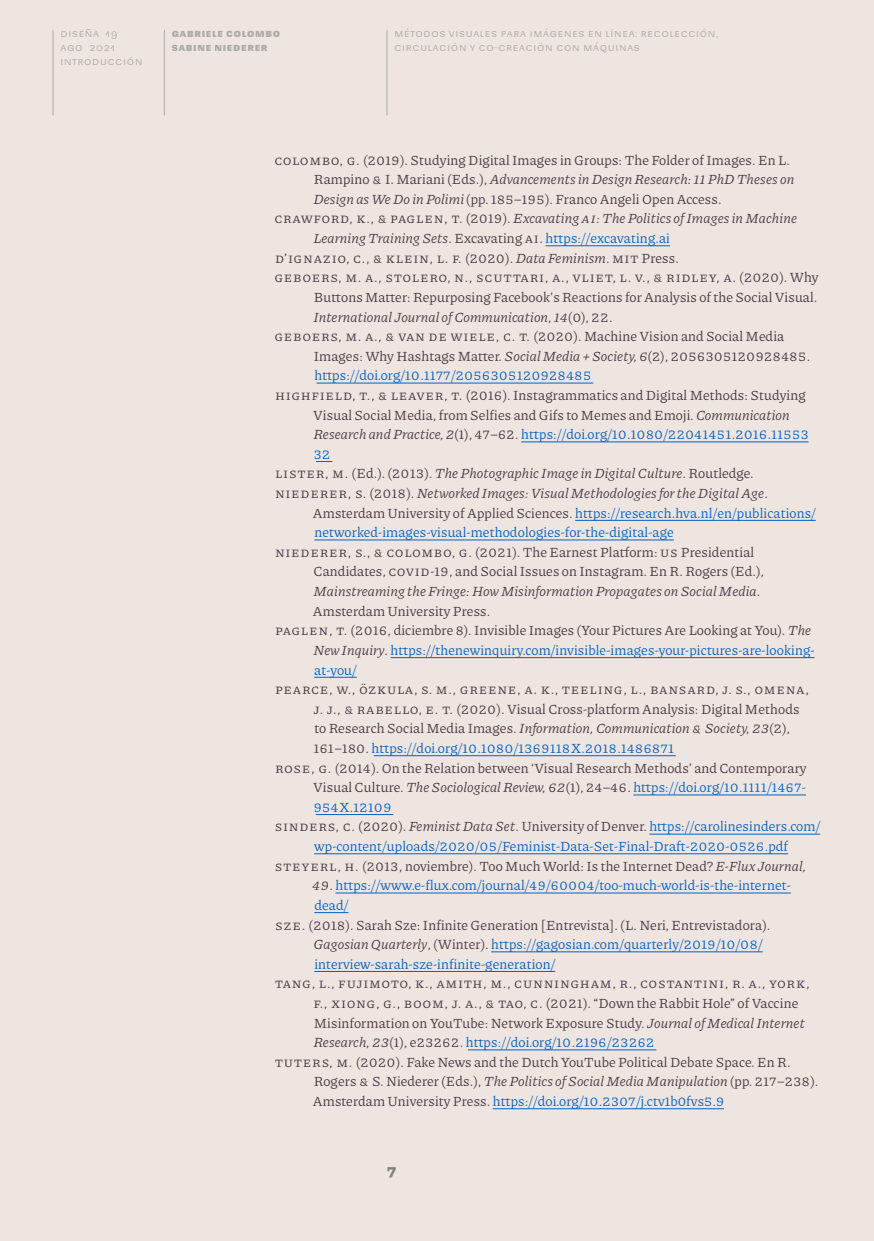
<style>
.page{position:relative;width:874px;height:1241px;background:#fff}
.page>*{position:absolute;margin:0;border:0;box-sizing:border-box;transform-origin:0 0}
.Referencias{font:14px/19.6px "Piazzolla";letter-spacing:.01em;color:#4b3844}
.Referencias-2{font:14px/19.6px "Piazzolla";letter-spacing:.01em;color:#0563c1}
.Referencias-3{font:italic 14px/19.6px "Piazzolla";letter-spacing:.01em;color:#4b3844}
.Referencias-4{font:14px "Piazzolla";letter-spacing:.05em;color:#4b3844}
.t1{font:700 14px "Sudamerican Grotesk";color:#828282}
.t2{font:10.5px/14px "Sudamerican Grotesk";letter-spacing:.07em;color:#ababab}
.t3{font:700 10.5px/14px "Sudamerican Grotesk";letter-spacing:.07em;color:#ababab}
.s1{font-style:italic}
.s2{font-style:normal}
.s3{font-style:normal;color:#0563c1}
.s4{color:#0563c1}
.s5{color:#4b3844}
.s6{font-style:italic;color:#4b3844}
</style>
<div class="page">
<div style="left:0;top:0;width:873px;height:1240px;background:#eee5e1"></div>
<hr style="left:52px;top:30px;width:1px;height:85px;background:#ababab">
<hr style="left:164px;top:30px;width:1px;height:85px;background:#ababab">
<hr style="left:386px;top:30px;width:1px;height:85px;background:#ababab">
<hr style="left:545px;top:245px;width:124px;height:1px;background:#0563c1">
<hr style="left:316px;top:383px;width:277px;height:1px;background:#0563c1">
<hr style="left:521px;top:441px;width:287px;height:1px;background:#0563c1">
<svg style="left:316px;top:461px;width:16px;height:1px"></svg>
<hr style="left:575px;top:520px;width:240px;height:1px;background:#0563c1">
<hr style="left:314px;top:539px;width:359px;height:1px;background:#0563c1">
<hr style="left:390px;top:657px;width:424px;height:1px;background:#0563c1">
<hr style="left:314px;top:677px;width:42px;height:1px;background:#0563c1">
<hr style="left:373px;top:755px;width:302px;height:1px;background:#0563c1">
<hr style="left:633px;top:794px;width:172px;height:1px;background:#0563c1">
<hr style="left:316px;top:814px;width:77px;height:1px;background:#0563c1">
<hr style="left:649px;top:833px;width:170px;height:1px;background:#0563c1">
<hr style="left:314px;top:853px;width:473px;height:1px;background:#0563c1">
<hr style="left:335px;top:892px;width:455px;height:1px;background:#0563c1">
<hr style="left:314px;top:912px;width:34px;height:1px;background:#0563c1">
<hr style="left:491px;top:951px;width:271px;height:1px;background:#0563c1">
<hr style="left:314px;top:971px;width:241px;height:1px;background:#0563c1">
<hr style="left:467px;top:1049px;width:189px;height:1px;background:#0563c1">
<hr style="left:492px;top:1108px;width:231px;height:1px;background:#0563c1">
<p class="t2" style="left:60px;top:26px;width:84px">Diseña 19<br>ago 2021 introducción</p>
<p class="t3" style="left:172px;top:26px;width:110px">Gabriele Colombo<br>Sabine Niederer</p>
<p class="t2" style="left:394px;top:26px;width:325px">Métodos visuales para imágenes en línea: recolección, circulación y co-creación con máquinas</p>
<p class="Referencias" style="left:313px;top:149px;width:482px;text-indent:-39px">C olombo, G. (2019). Studying Digital Images in Groups: The Folder of Images. En L.<br>Rampino &amp; I. Mariani (Eds.), <span class="s1">Advancements in Design Research: 11 PhD Theses on<br>Design as We Do in Polimi</span> (pp. 185–195). Franco Angeli Open Access.</p>
<p class="Referencias-3" style="left:313px;top:208px;width:485px;text-indent:-39px"><span class="s2">C rawf ord, K., &amp; Pag le n, T. (2019).</span> Excavating AI: The Politics of Images in Machine<br>Learning Training Sets<span class="s2">. Excavating AI.</span> <span class="s3">https://excavating.ai</span></p>
<p class="Referencias-4" style="left:275px;top:249px;width:405px">D’Ignazio, C ., &amp; Klein, L. F. (2020). <span class="s1">Data Feminism</span>. MIT Press.</p>
<p class="Referencias" style="left:274px;top:267px;width:239px">Geboers, M. A., Stolero, N., Scutta</p>
<p class="Referencias" style="left:313px;top:267px;width:506px;text-align:justify;text-indent:216px">ri, A., Vliet, L. V., &amp; Ridley, A. (2020). Why Buttons Matter: Repurposing Facebook’s Reactions for Analysis of the Social Visual.<br><span class="s1">International Journal of Communication, 14</span>(0), 22.</p>
<p class="Referencias" style="left:274px;top:326px;width:186px">Geboers, M. A., &amp; Van De Wie</p>
<p class="Referencias" style="left:313px;top:326px;width:498px;text-indent:164px">le , C . T. (2020). Machine Vision and Social Media<br>Images: Why Hashtags Matter. <span class="s1">Social Media + Society, 6</span>(2), 2056305120928485. <span class="s4">https://doi.org/10.1177/2056305120928485</span></p>
<p class="Referencias" style="left:313px;top:385px;width:496px;text-indent:121px">r, T. (2016). Instagrammatics and Digital Methods: Studying Visual Social Media, from Selfies and Gifs to Memes and Emoji. <span class="s1">Communication Research and Practice, 2</span>(1), 47–62. <span class="s4">https://doi.org/10.1080/22041451.2016.11553<br>32</span></p>
<p class="Referencias" style="left:275px;top:463px;width:9px">Liste</p>
<p class="Referencias-3" style="left:315px;top:463px;width:439px"><span class="s2">r, M. (Ed.). (2013).</span> The Photographic Image in Digital Culture<span class="s2">. Routledge.</span></p>
<p class="Referencias" style="left:275px;top:483px;width:10px">Niede</p>
<p class="Referencias" style="left:275px;top:385px;width:9px">Hig</p>
<p class="Referencias" style="left:301px;top:385px;width:99px">hfie ld, T., &amp; Leave</p>
<p class="Referencias-2" style="left:312px;top:483px;width:504px;text-indent:7px"><span class="s5">re r, S. (2018).</span> <span class="s6">Networked Images: Visual Methodologies for the Digital Age</span><span class="s5">.<br>Amsterdam University of Applied Sciences.</span> https://research.hva.nl/en/publications/ networked-images-visual-methodologies-for-the-digital-age</p>
<p class="Referencias" style="left:275px;top:541px;width:10px">Niede</p>
<p class="Referencias" style="left:312px;top:541px;width:452px;text-indent:7px">re r, S., &amp; C olombo, G. (2021). The Earnest Platform: US Presidential Candidates, COVID-19, and Social Issues on Instagram. En R. Rogers (Ed.), <span class="s1">Mainstreaming the Fringe: How Misinformation Propagates on Social Media</span>.<br>Amsterdam University Press.</p>
<p class="Referencias-2" style="left:313px;top:620px;width:502px;text-indent:-38px"><span class="s5">Pag le n, T. (2016, diciembre 8). Invisible Images (Your Pictures Are Looking at You).</span> <span class="s6">The<br>New Inquiry</span><span class="s5">.</span> https://thenewinquiry.com/invisible-images-your-pictures-are-looking&shy;at-you/</p>
<p class="Referencias" style="left:313px;top:679px;width:496px;text-indent:-38px">Pearce, W., Özkula, S. M., Gree ne, A. K., Tee ling, L., Bansard, J. S., Omena,<br>J. J., &amp; Rabe</p>
<p class="Referencias" style="left:313px;top:698px;width:487px;text-indent:80px">llo, E. T. (2020). Visual Cross-platform Analysis: Digital Methods to Research Social Media Images. <span class="s1">Information, Communication &amp; Society, 23</span>(2),<br>161–180. <span class="s4">https://doi.org/10.1080/1369118X.2018.1486871</span></p>
<p class="Referencias" style="left:313px;top:757px;width:494px;text-align:justify;text-indent:-38px">Rose , G. (2014). On the Relation between ‘Visual Research Methods’ and Contemporary Visual Culture. <span class="s1">The Sociological Review, 62</span>(1), 24–46. <span class="s4">https://doi.org/10.1111/1467- 954X.12109</span></p>
<p class="Referencias-2" style="left:275px;top:816px;width:546px;text-align:center"><span class="s5">Sinde rs, C . (2020).</span> <span class="s6">Feminist Data Set</span><span class="s5">. University of Denver.</span> https://carolinesinders.com/ wp-content/uploads/2020/05/Feminist-Data-Set-Final-Draft-2020-0526.pdf</p>
<p class="Referencias" style="left:275px;top:855px;width:532px">Ste ye rl, H. (2013, noviembre). Too Much World: Is the Internet Dead? <span class="s1">E-Flux Journal,</span></p>
<p class="Referencias-2" style="left:312px;top:875px;width:479px"><span class="s6">49</span><span class="s5">.</span> https://www.e-flux.com/journal/49/60004/too-much-world-is-the-internet&shy;dead/</p>
<p class="Referencias" style="left:313px;top:914px;width:458px;text-indent:-38px">Sze . (2018). Sarah Sze: Infinite Generation [Entrevista]. (L. Neri, Entrevistadora).<br><span class="s1">Gagosian Quarterly</span>, (Winter). <span class="s4">https://gagosian.com/quarterly/2019/10/08/ interview-sarah-sze-infinite-generation/</span></p>
<p class="Referencias" style="left:275px;top:973px;width:392px">Tang, L., Fujimoto, K., Amith, M., Cunningham, R., Costa</p>
<p class="Referencias" style="left:313px;top:973px;width:497px;text-indent:370px">ntini, R. A., York, F., Xiong, G., Boom, J. A., &amp; Tao, C . (2021). “Down the Rabbit Hole” of Vaccine Misinformation on YouTube: Network Exposure Study. <span class="s1">Journal of Medical Internet Research, 23</span>(1), e23262. <span class="s4">https://doi.org/10.2196/23262</span></p>
<p class="Referencias" style="left:312px;top:1051px;width:507px;text-indent:-38px">Tute rs, M. (2020). Fake News and the Dutch YouTube Political Debate Space. En R.<br>Rogers &amp; S. Niederer (Eds.), <span class="s1">The Politics of Social Media Manipulation</span> (pp. 217–238).<br>Amsterdam University Press. <span class="s4">https://doi.org/10.2307/j.ctv1b0fvs5.9</span></p>
<p class="t1" style="left:386px;top:1158px;width:12px">7</p>
</div>
